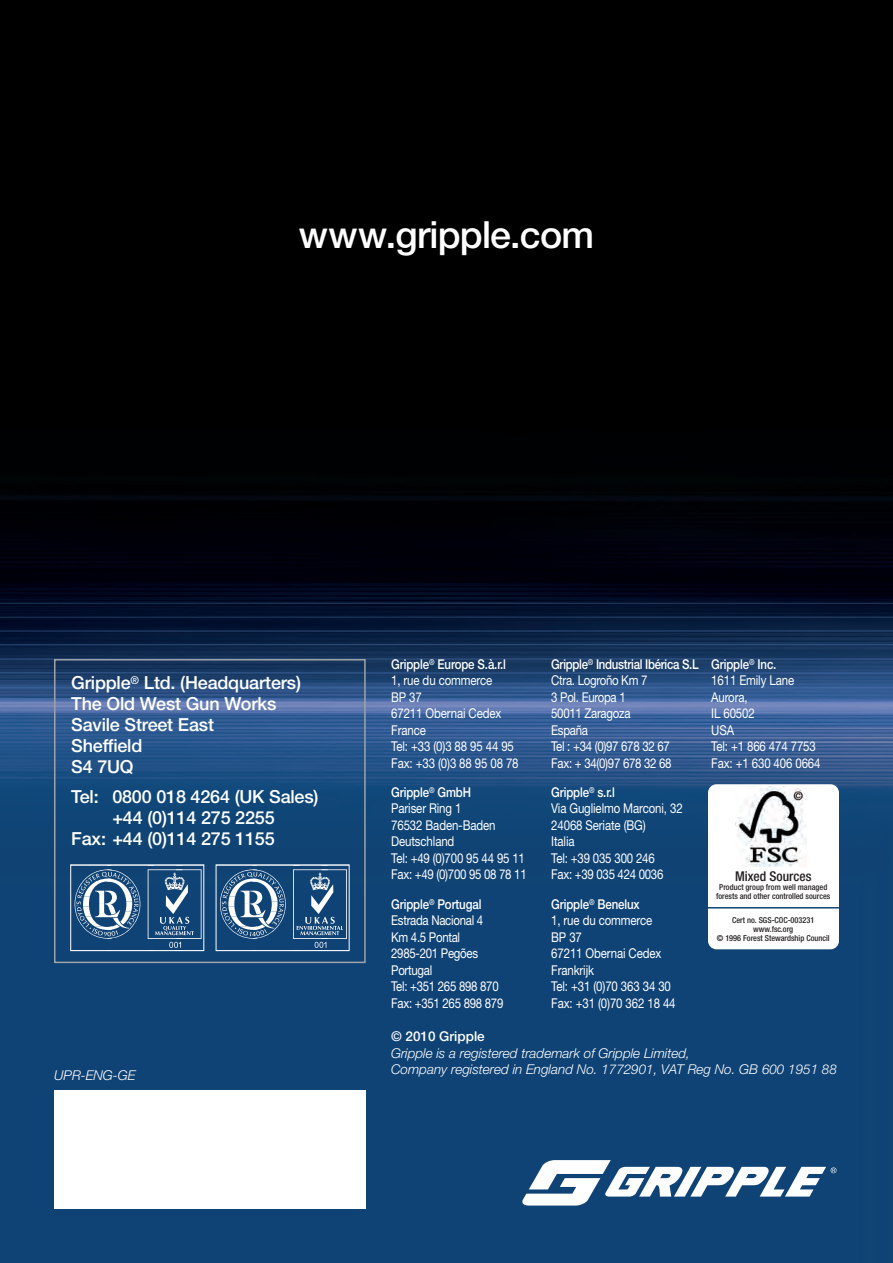
<style>
.page{position:relative;width:893px;height:1263px;background:#fff}
.page>*{position:absolute;margin:0;border:0;box-sizing:border-box;transform-origin:0 0}
.t1{font:500 37.5px "Helvetica Neue LT";letter-spacing:-.02em;color:#fff}
.t2{font:500 18px/21px "Helvetica Neue LT";letter-spacing:-.01em;color:#fff}
.t3{font:13.5px/16.5px "Helvetica Neue LT";letter-spacing:-.01em;color:#fff;scale:.85 1}
.t4{font:italic 300 13.5px/16.5px "Helvetica Neue LT";color:#fff}
.t5{font:500 13.5px "Helvetica Neue LT";color:#fff}
.t6{font:500 condensed 13.5px "Helvetica Neue LT";color:#231f20}
.t7{font:500 condensed 8.25px/9px "Helvetica Neue LT";color:#231f20;text-align:center}
.s1{font-weight:500}
</style>
<div class="page">
<img style="left:0;top:0;width:893px;height:1263px">
<div style="left:54px;top:659px;width:312px;height:304px;border:2px solid #9fa3a6"></div>
<div style="left:54px;top:1091px;width:312px;height:118px;background:#fff"></div>
<svg style="left:509px;top:1154px;width:332px;height:58px"></svg>
<div style="left:708px;top:784px;width:131px;height:165px;background:#fff;border-radius:9px"></div>
<img style="left:735px;top:786px;width:71px;height:80px">
<svg style="left:72px;top:866px;width:130px;height:83px;background:#3c658e"></svg>
<div style="left:70px;top:864px;width:134px;height:87px;border:1px solid #fff"></div>
<svg style="left:218px;top:866px;width:130px;height:83px;background:#3c668e"></svg>
<div style="left:216px;top:864px;width:134px;height:87px;border:1px solid #fff"></div>
<hr style="left:708px;top:907px;width:131px;height:1px;background:#104373">
<h1 class="t1" style="left:299px;top:221px;width:297px">www.gripple.com</h1>
<h2 class="t2" style="left:71px;top:674px;width:231px">Gripple<sup>®</sup> Ltd. (Headquarters)<br>The Old West Gun Works<br>Savile Street East<br>Sheffield<br>S4 7UQ</h2>
<h2 class="t2" style="left:71px;top:787px;width:249px">Tel: 0800 018 4264 (UK Sales)</h2>
<h2 class="t2" style="left:112px;top:808px;width:164px">+44 (0)114 275 2255</h2>
<h2 class="t2" style="left:71px;top:829px;width:205px">Fax: +44 (0)114 275 1155</h2>
<p class="t3" style="left:391px;top:657px;width:151px"><span class="s1">Gripple</span><sup>®</sup> <span class="s1">Europe S.à.r.l<br></span>1, rue du commerce<br>BP 37<br>67211 Obernai Cedex<br>France<br>Tel: +33 (0)3 88 95 44 95<br>Fax: +33 (0)3 88 95 08 78</p>
<p class="t3" style="left:391px;top:785px;width:161px"><span class="s1">Gripple</span><sup>®</sup> <span class="s1">GmbH<br></span>Pariser Ring 1<br>76532 Baden-Baden<br>Deutschland<br>Tel: +49 (0)700 95 44 95 11<br>Fax: +49 (0)700 95 08 78 11</p>
<p class="t3" style="left:391px;top:897px;width:133px"><span class="s1">Gripple</span><sup>®</sup> <span class="s1">Portugal<br></span>Estrada Nacional 4<br>Km 4.5 Pontal<br>2985-201 Pegões<br>Portugal<br>Tel: +351 265 898 870<br>Fax: +351 265 898 879</p>
<p class="t3" style="left:551px;top:657px;width:175px"><span class="s1">Gripple</span><sup>®</sup> <span class="s1">Industrial Ibérica S.L<br></span>Ctra. Logroño Km 7<br>3 Pol. Europa 1<br>50011 Zaragoza<br>España<br>Tel : +34 (0)97 678 32 67<br>Fax: + 34(0)97 678 32 68</p>
<p class="t3" style="left:551px;top:785px;width:156px"><span class="s1">Gripple</span><sup>®</sup> <span class="s1">s.r.l<br></span>Via Guglielmo Marconi, 32<br>24068 Seriate (BG)<br>Italia<br>Tel: +39 035 300 246<br>Fax: +39 035 424 0036</p>
<p class="t3" style="left:551px;top:897px;width:148px"><span class="s1">Gripple</span><sup>®</sup> <span class="s1">Benelux<br></span>1, rue du commerce<br>BP 37<br>67211 Obernai Cedex<br>Frankrijk<br>Tel: +31 (0)70 363 34 30<br>Fax: +31 (0)70 362 18 44</p>
<p class="t3" style="left:711px;top:657px;width:130px"><span class="s1">Gripple</span><sup>®</sup> <span class="s1">Inc.<br></span>1611 Emily Lane<br>Aurora,<br>IL 60502<br>USA<br>Tel: +1 866 474 7753<br>Fax: +1 630 406 0664</p>
<p class="t6" style="left:735px;top:871px;width:78px">Mixed Sources</p>
<p class="t7" style="left:716px;top:883px;width:116px">Product group from well managed forests and other controlled sources</p>
<p class="t7" style="left:717px;top:916px;width:114px">Cert no. SGS-COC-003231 www.fsc.org<br>© 1996 Forest Stewardship Council</p>
<p class="t4" style="left:54px;top:1068px;width:83px">UPR-ENG-GE</p>
<p class="t5" style="left:391px;top:1032px;width:95px">© 2010 Gripple</p>
<p class="t4" style="left:391px;top:1046px;width:447px">Gripple is a registered trademark of Gripple Limited,<br>Company registered in England No. 1772901, VAT Reg No. GB 600 1951 88</p>
</div>
